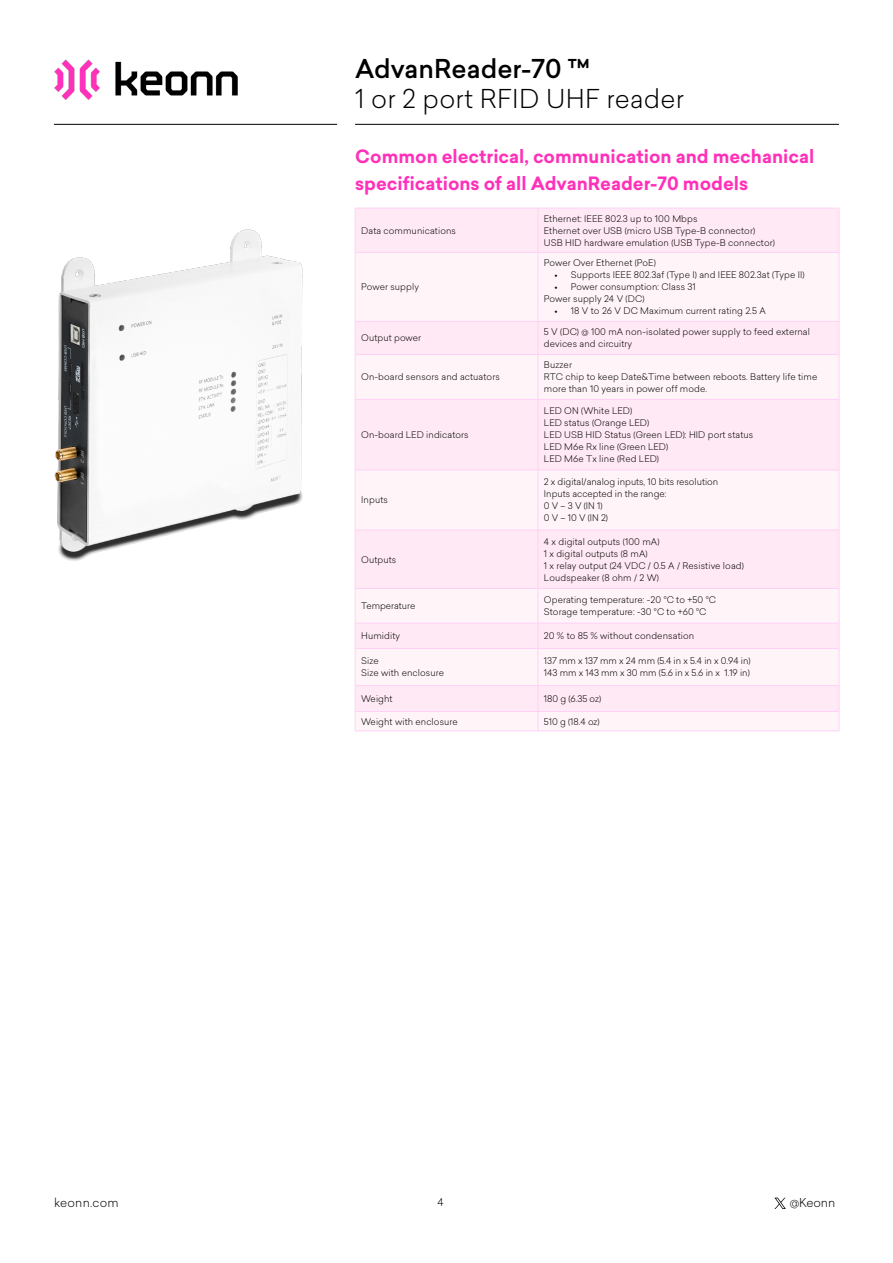
<style>
.page{position:relative;width:893px;height:1263px;background:#fff}
.page>*{position:absolute;margin:0;border:0;box-sizing:border-box;transform-origin:0 0}
.t1{font:300 25.5px "Sailec";letter-spacing:.01em;color:#000}
.t2{font:500 25.5px "Sailec";color:#000}
.t3{font:700 18px/27px "Sailec";color:#ff30b9}
.t4{font:300 12px "Sailec";letter-spacing:.01em;color:#000}
.t5{font:300 10.5px "Sailec";color:#000}
.t6{font:300 9px/12px "Sailec";letter-spacing:.01em;color:#000}
</style>
<div class="page">
<hr style="left:355px;top:124px;width:484px;height:1px;background:#000">
<hr style="left:54px;top:124px;width:283px;height:1px;background:#000">
<img style="left:54px;top:59px;width:184px;height:40px">
<svg style="left:774px;top:1197px;width:12px;height:12px"></svg>
<img style="left:54px;top:229px;width:249px;height:332px">
<div style="left:356px;top:209px;width:483px;height:43px;background:#ffe9f4"></div>
<svg style="left:356px;top:253px;width:483px;height:478px;fill:#fff5f9"></svg>
<hr style="left:355px;top:208px;width:183px;height:1px;background:#ffd1f7">
<hr style="left:355px;top:208px;width:1px;height:44px;background:#ffd1f7">
<hr style="left:538px;top:208px;width:301px;height:1px;background:#ffd1f7">
<hr style="left:538px;top:208px;width:1px;height:44px;background:#ffd1f7">
<hr style="left:839px;top:208px;width:1px;height:44px;background:#ffd1f7">
<hr style="left:355px;top:321px;width:1px;height:33px;background:#ffd1f7">
<hr style="left:538px;top:321px;width:1px;height:33px;background:#ffd1f7">
<hr style="left:839px;top:321px;width:1px;height:33px;background:#ffd1f7">
<hr style="left:355px;top:399px;width:1px;height:71px;background:#ffd1f7">
<hr style="left:538px;top:399px;width:1px;height:71px;background:#ffd1f7">
<hr style="left:839px;top:399px;width:1px;height:71px;background:#ffd1f7">
<hr style="left:355px;top:530px;width:1px;height:58px;background:#ffd1f7">
<hr style="left:538px;top:530px;width:1px;height:58px;background:#ffd1f7">
<hr style="left:839px;top:530px;width:1px;height:58px;background:#ffd1f7">
<svg style="left:839px;top:623px;width:1px;height:25px"></svg>
<svg style="left:355px;top:624px;width:1px;height:24px"></svg>
<svg style="left:538px;top:624px;width:1px;height:24px"></svg>
<hr style="left:355px;top:252px;width:183px;height:1px;background:#ffd1f7">
<hr style="left:355px;top:252px;width:1px;height:69px;background:#ffd1f7">
<hr style="left:355px;top:321px;width:183px;height:1px;background:#ffd1f7">
<hr style="left:538px;top:252px;width:301px;height:1px;background:#ffd1f7">
<hr style="left:538px;top:252px;width:1px;height:69px;background:#ffd1f7">
<hr style="left:839px;top:252px;width:1px;height:69px;background:#ffd1f7">
<hr style="left:538px;top:321px;width:301px;height:1px;background:#ffd1f7">
<hr style="left:355px;top:354px;width:183px;height:1px;background:#ffd1f7">
<hr style="left:355px;top:354px;width:1px;height:45px;background:#ffd1f7">
<hr style="left:355px;top:399px;width:183px;height:1px;background:#ffd1f7">
<hr style="left:538px;top:354px;width:301px;height:1px;background:#ffd1f7">
<hr style="left:538px;top:354px;width:1px;height:45px;background:#ffd1f7">
<hr style="left:839px;top:354px;width:1px;height:45px;background:#ffd1f7">
<hr style="left:538px;top:399px;width:301px;height:1px;background:#ffd1f7">
<hr style="left:355px;top:470px;width:183px;height:1px;background:#ffd1f7">
<hr style="left:355px;top:470px;width:1px;height:60px;background:#ffd1f7">
<hr style="left:355px;top:530px;width:183px;height:1px;background:#ffd1f7">
<hr style="left:538px;top:470px;width:301px;height:1px;background:#ffd1f7">
<hr style="left:538px;top:470px;width:1px;height:60px;background:#ffd1f7">
<hr style="left:839px;top:470px;width:1px;height:60px;background:#ffd1f7">
<hr style="left:538px;top:530px;width:301px;height:1px;background:#ffd1f7">
<hr style="left:538px;top:588px;width:301px;height:1px;background:#ffd1f7">
<hr style="left:839px;top:588px;width:1px;height:35px;background:#ffd1f7">
<hr style="left:538px;top:623px;width:301px;height:1px;background:#ffd1f7">
<hr style="left:355px;top:588px;width:183px;height:1px;background:#ffd1f7">
<hr style="left:355px;top:588px;width:1px;height:35px;background:#ffd1f7">
<hr style="left:538px;top:588px;width:1px;height:35px;background:#ffd1f7">
<hr style="left:355px;top:623px;width:183px;height:1px;background:#ffd1f7">
<hr style="left:355px;top:648px;width:183px;height:1px;background:#ffd1f7">
<hr style="left:355px;top:648px;width:1px;height:37px;background:#ffd1f7">
<hr style="left:355px;top:685px;width:183px;height:1px;background:#ffd1f7">
<hr style="left:538px;top:648px;width:301px;height:1px;background:#ffd1f7">
<hr style="left:538px;top:648px;width:1px;height:37px;background:#ffd1f7">
<hr style="left:839px;top:648px;width:1px;height:37px;background:#ffd1f7">
<hr style="left:538px;top:685px;width:301px;height:1px;background:#ffd1f7">
<hr style="left:538px;top:711px;width:301px;height:1px;background:#ffd1f7">
<svg style="left:839px;top:686px;width:1px;height:45px"></svg>
<hr style="left:538px;top:731px;width:301px;height:1px;background:#ffd1f7">
<hr style="left:355px;top:711px;width:183px;height:1px;background:#ffd1f7">
<svg style="left:355px;top:686px;width:1px;height:45px"></svg>
<svg style="left:538px;top:686px;width:1px;height:45px"></svg>
<hr style="left:355px;top:731px;width:183px;height:1px;background:#ffd1f7">
<h1 class="t2" style="left:355px;top:51px;width:237px">AdvanReader-70 ™</h1>
<h1 class="t1" style="left:355px;top:81px;width:330px">1 or 2 port RFID UHF reader</h1>
<h2 class="t3" style="left:355px;top:143px;width:461px">Common electrical, communication and mechanical specifications of all AdvanReader-70 models</h2>
<p class="t6" style="left:361px;top:224px;width:96px">Data communications</p>
<p class="t6" style="left:361px;top:281px;width:59px">Power supply</p>
<p class="t6" style="left:544px;top:212px;width:232px">Ethernet: IEEE 802.3 up to 100 Mbps<br>Ethernet over USB (micro USB Type-B connector)<br>USB HID hardware emulation (USB Type-B connector)</p>
<p class="t6" style="left:544px;top:257px;width:113px">Power Over Ethernet (PoE)</p>
<p class="t6" style="left:554px;top:269px;width:252px">• Supports IEEE 802.3af (Type I) and IEEE 802.3at (Type II)</p>
<p class="t6" style="left:544px;top:281px;width:153px;text-indent:11px">• Power consumption: Class 31<br>Power supply 24 V (DC)</p>
<p class="t6" style="left:554px;top:305px;width:213px">• 18 V to 26 V DC Maximum current rating 2.5 A</p>
<p class="t6" style="left:361px;top:332px;width:61px">Output power</p>
<p class="t6" style="left:544px;top:326px;width:268px">5 V (DC) @ 100 mA non-isolated power supply to feed external devices and circuitry</p>
<p class="t6" style="left:361px;top:371px;width:140px">On-board sensors and actuators</p>
<p class="t6" style="left:544px;top:359px;width:275px">Buzzer<br>RTC chip to keep Date&amp;Time between reboots. Battery life time more than 10 years in power off mode.</p>
<p class="t6" style="left:361px;top:428px;width:109px">On-board LED indicators</p>
<p class="t6" style="left:544px;top:404px;width:211px">LED ON (White LED)<br>LED status (Orange LED)<br>LED USB HID Status (Green LED): HID port status<br>LED M6e Rx line (Green LED)<br>LED M6e Tx line (Red LED)</p>
<p class="t6" style="left:361px;top:494px;width:28px">Inputs</p>
<p class="t6" style="left:361px;top:553px;width:37px">Outputs</p>
<p class="t6" style="left:544px;top:476px;width:176px">2 x digital/analog inputs, 10 bits resolution<br>Inputs accepted in the range:<br>0 V – 3 V (IN 1)<br>0 V – 10 V (IN 2)</p>
<p class="t6" style="left:544px;top:535px;width:201px">4 x digital outputs (100 mA)<br>1 x digital outputs (8 mA)<br>1 x relay output (24 VDC / 0.5 A / Resistive load)<br>Loudspeaker (8 ohm / 2 W)</p>
<p class="t6" style="left:361px;top:600px;width:56px">Temperature</p>
<p class="t6" style="left:544px;top:594px;width:173px">Operating temperature: -20 °C to +50 °C<br>Storage temperature: -30 °C to +60 °C</p>
<p class="t6" style="left:361px;top:630px;width:40px">Humidity</p>
<p class="t6" style="left:544px;top:630px;width:152px">20 % to 85 % without condensation</p>
<p class="t6" style="left:361px;top:655px;width:84px">Size<br>Size with enclosure</p>
<p class="t6" style="left:544px;top:655px;width:208px">137 mm x 137 mm x 24 mm (5.4 in x 5.4 in x 0.94 in)<br>143 mm x 143 mm x 30 mm (5.6 in x 5.6 in x 1.19 in)</p>
<p class="t6" style="left:361px;top:692px;width:33px">Weight</p>
<p class="t6" style="left:544px;top:692px;width:59px">180 g (6.35 oz)</p>
<p class="t6" style="left:361px;top:715px;width:98px">Weight with enclosure</p>
<p class="t6" style="left:544px;top:715px;width:57px">510 g (18.4 oz)</p>
<h3 class="t4" style="left:54px;top:1194px;width:66px">keonn.com</h3>
<p class="t5" style="left:438px;top:1195px;width:8px">4</p>
<h3 class="t4" style="left:790px;top:1194px;width:47px">@Keonn</h3>
</div>
